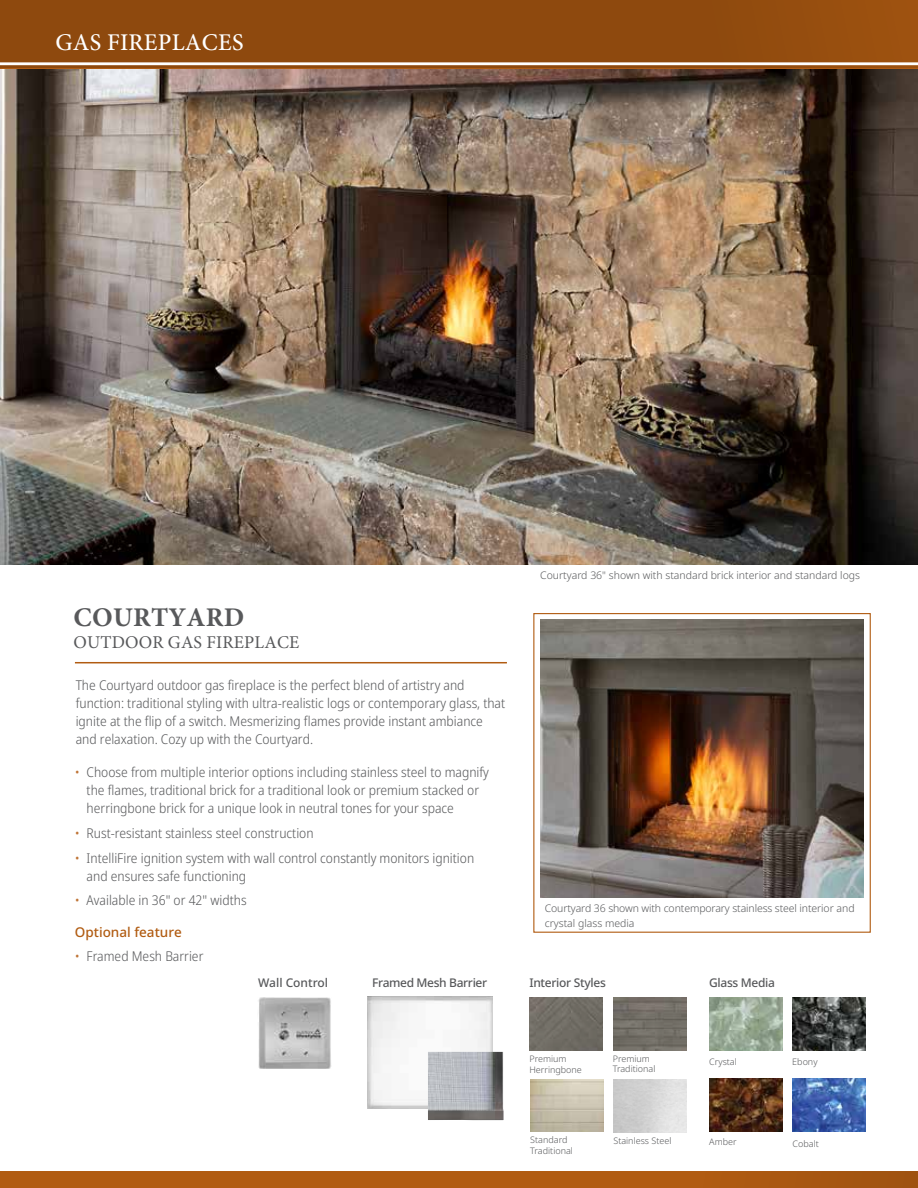
<style>
.page{position:relative;width:918px;height:1188px;background:#fff}
.page>*{position:absolute;margin:0;border:0;box-sizing:border-box;transform-origin:0 0}
.t1{font:700 27px "Minion Pro";letter-spacing:.01em;color:#58595b}
.t2{font:500 24px "Minion Pro";letter-spacing:.01em;color:#fff}
.t3{font:18px "Minion Pro";letter-spacing:.01em;color:#58595b}
.t4{font:300 semi-condensed 13.5px/18px "Noto Sans";color:#58595b}
.t5{font:500 13.5px "Noto Sans";color:#b15c12}
.t6{font:500 12px "Noto Sans";letter-spacing:-.025em;color:#58595b}
.t7{font:500 12px "Noto Sans";color:#58595b}
.t8{font:300 10.5px/14.9px "Noto Sans";color:#58595b}
.t9{font:300 9px/10.5px "Noto Sans";color:#58595b}
.s1{color:#c07537}
</style>
<div class="page">
<img style="left:0;top:68px;width:918px;height:497px">
<img style="left:540px;top:620px;width:323px;height:277px">
<hr style="left:75px;top:662px;width:432px;height:1px;background:#b15c12">
<div style="left:533px;top:613px;width:338px;height:320px;border:1px solid #b15c12"></div>
<div style="left:0;top:0;width:918px;height:68px;background:linear-gradient(to right,#8b470e,#954d0f)"></div>
<hr style="left:0;top:62px;width:918px;height:3px;background:#fff">
<div style="left:0;top:1171px;width:918px;height:17px;background:linear-gradient(to right,#b45e12,#a95811)"></div>
<img style="left:258px;top:997px;width:73px;height:72px">
<img style="left:613px;top:997px;width:74px;height:54px">
<img style="left:529px;top:997px;width:74px;height:54px">
<img style="left:792px;top:997px;width:73px;height:53px">
<img style="left:793px;top:1079px;width:73px;height:52px">
<img style="left:709px;top:1079px;width:74px;height:52px">
<img style="left:709px;top:997px;width:73px;height:53px">
<img style="left:367px;top:997px;width:126px;height:111px">
<img style="left:428px;top:1052px;width:76px;height:68px">
<h2 class="t2" style="left:56px;top:26px;width:190px">GAS FIREPLACES</h2>
<h1 class="t1" style="left:74px;top:599px;width:172px">COURTYARD</h1>
<h3 class="t3" style="left:74px;top:630px;width:227px">OUTDOOR GAS FIREPLACE</h3>
<p class="t4" style="left:76px;top:676px;width:431px">The Courtyard outdoor gas fireplace is the perfect blend of artistry and function: traditional styling with ultra-realistic logs or contemporary glass, that ignite at the flip of a switch. Mesmerizing flames provide instant ambiance and relaxation. Cozy up with the Courtyard.</p>
<p class="t4" style="left:87px;top:763px;width:404px;text-indent:-12px"><span class="s1">•</span> Choose from multiple interior options including stainless steel to magnify the flames, traditional brick for a traditional look or premium stacked or herringbone brick for a unique look in neutral tones for your space</p>
<p class="t4" style="left:75px;top:824px;width:240px"><span class="s1">•</span> Rust-resistant stainless steel construction</p>
<p class="t4" style="left:87px;top:849px;width:389px;text-indent:-12px"><span class="s1">•</span> IntelliFire ignition system with wall control constantly monitors ignition and ensures safe functioning</p>
<p class="t4" style="left:75px;top:892px;width:173px"><span class="s1">•</span> Available in 36" or 42" widths</p>
<p class="t5" style="left:75px;top:922px;width:108px">Optional feature</p>
<p class="t4" style="left:75px;top:947px;width:130px"><span class="s1">•</span> Framed Mesh Barrier</p>
<p class="t8" style="left:540px;top:568px;width:322px">Courtyard 36" shown with standard brick interior and standard logs</p>
<p class="t8" style="left:545px;top:901px;width:311px">Courtyard 36 shown with contemporary stainless steel interior and crystal glass media</p>
<p class="t7" style="left:258px;top:974px;width:72px">Wall Control</p>
<p class="t6" style="left:372px;top:974px;width:117px">Framed Mesh Barrier</p>
<p class="t6" style="left:529px;top:974px;width:78px">Interior Styles</p>
<p class="t6" style="left:709px;top:974px;width:68px">Glass Media</p>
<p class="t9" style="left:529px;top:1054px;width:54px">Premium<br>Herringbone</p>
<p class="t9" style="left:613px;top:1054px;width:44px">Premium<br>Traditional</p>
<p class="t9" style="left:709px;top:1056px;width:29px">Crystal</p>
<p class="t9" style="left:792px;top:1057px;width:27px">Ebony</p>
<p class="t9" style="left:530px;top:1135px;width:39px">Standard</p>
<p class="t9" style="left:613px;top:1135px;width:60px">Stainless Steel</p>
<p class="t9" style="left:530px;top:1145px;width:44px">Traditional</p>
<p class="t9" style="left:709px;top:1137px;width:29px">Amber</p>
<p class="t9" style="left:793px;top:1138px;width:28px">Cobalt</p>
</div>
